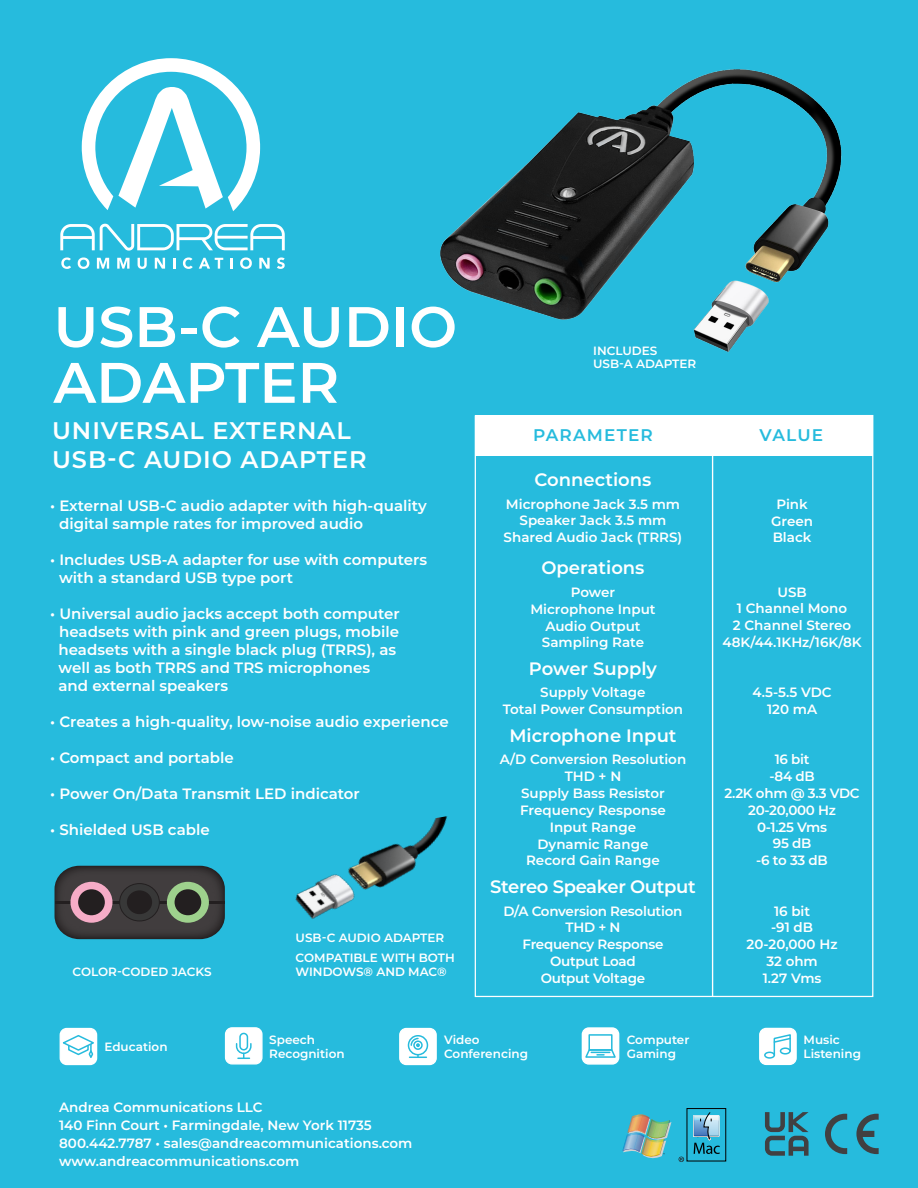
<style>
.page{position:relative;width:918px;height:1188px;background:#26bbdd}
.page>*{position:absolute;margin:0;border:0;box-sizing:border-box;transform-origin:0 0}
.t1{font:600 57px/55.8px "Montserrat";color:#fff}
.t2{font:600 24px/28.8px "Montserrat";letter-spacing:.04em;color:#fff}
.t3{font:600 18px "Montserrat";color:#fff}
.t4{font:600 18px "Montserrat";letter-spacing:-.02em;color:#fff}
.t5{font:600 16.95px "Montserrat";letter-spacing:.07em;color:#26bbdd}
.t6{font:600 15px/18px "Montserrat";color:#fff}
.t7{font:600 13.5px/16.8px "Montserrat";color:#fff;text-align:center}
.t8{font:600 13.5px/16.8px "Montserrat";letter-spacing:-.02em;color:#fff;text-align:center}
.t9{font:600 12px/14.4px "Montserrat";color:#fff}
</style>
<div class="page">
<svg style="left:61px;top:257px;width:10px;height:12px"></svg>
<svg style="left:78px;top:257px;width:11px;height:12px"></svg>
<svg style="left:97px;top:258px;width:12px;height:11px"></svg>
<svg style="left:117px;top:258px;width:13px;height:11px"></svg>
<svg style="left:138px;top:258px;width:9px;height:11px"></svg>
<svg style="left:155px;top:258px;width:10px;height:11px"></svg>
<svg style="left:173px;top:258px;width:2px;height:11px"></svg>
<svg style="left:183px;top:257px;width:10px;height:12px"></svg>
<svg style="left:199px;top:258px;width:24px;height:11px"></svg>
<svg style="left:230px;top:258px;width:3px;height:11px"></svg>
<svg style="left:240px;top:257px;width:12px;height:12px"></svg>
<svg style="left:259px;top:258px;width:11px;height:11px"></svg>
<svg style="left:277px;top:257px;width:8px;height:12px"></svg>
<svg style="left:60px;top:224px;width:225px;height:27px"></svg>
<svg style="left:81px;top:58px;width:180px;height:153px"></svg>
<hr style="left:712px;top:416px;width:1px;height:580px;background:#fff">
<div style="left:475px;top:415px;width:398px;height:41px;background:#fff"></div>
<svg style="left:55px;top:866px;width:170px;height:73px;background:#3c3839"></svg>
<hr style="left:55px;top:901px;width:170px;height:3px;background:#231f20">
<div style="left:70px;top:882px;width:42px;height:41px;background:#f6acc7;border-radius:50%"></div>
<div style="left:78px;top:889px;width:27px;height:26px;background:#231f20;border-radius:50%"></div>
<div style="left:167px;top:882px;width:42px;height:41px;background:#9ed18d;border-radius:50%"></div>
<div style="left:175px;top:889px;width:26px;height:26px;background:#231f20;border-radius:50%"></div>
<div style="left:119px;top:883px;width:41px;height:38px;background:#383838;border:1px solid #231f20;border-radius:50%"></div>
<div style="left:127px;top:890px;width:25px;height:24px;background:#231f20;border-radius:50%"></div>
<svg style="left:679px;top:1157px;width:5px;height:5px"></svg>
<img style="left:622px;top:1114px;width:49px;height:45px">
<div style="left:687px;top:1108px;width:39px;height:53px;border:1px solid #010101"></div>
<svg style="left:693px;top:1112px;width:27px;height:42px"></svg>
<div style="left:400px;top:1029px;width:36px;height:35px;background:#fff;border-radius:6px"></div>
<div style="left:399px;top:1028px;width:38px;height:37px;border:1px solid #fff;border-radius:6px"></div>
<div style="left:408px;top:1035px;width:20px;height:20px;border:2px solid #26bbdd;border-radius:50%"></div>
<div style="left:413px;top:1040px;width:10px;height:10px;border:2px solid #26bbdd;border-radius:50%"></div>
<svg style="left:410px;top:1055px;width:16px;height:3px"></svg>
<svg style="left:410px;top:1037px;width:10px;height:10px"></svg>
<div style="left:760px;top:1028px;width:36px;height:36px;background:#fff;border-radius:6px"></div>
<div style="left:759px;top:1028px;width:38px;height:37px;border:1px solid #fff;border-radius:6px"></div>
<div style="left:764px;top:1052px;width:11px;height:7px;border:2px solid #26bbdd;border-radius:50%"></div>
<svg style="left:773px;top:1034px;width:18px;height:23px"></svg>
<div style="left:60px;top:1029px;width:37px;height:35px;background:#fff;border-radius:6px"></div>
<div style="left:60px;top:1028px;width:37px;height:37px;border:1px solid #fff;border-radius:6px"></div>
<svg style="left:60px;top:1034px;width:37px;height:27px"></svg>
<div style="left:226px;top:1028px;width:36px;height:36px;background:#fff;border-radius:6px"></div>
<div style="left:225px;top:1027px;width:38px;height:38px;border:1px solid #fff;border-radius:6px"></div>
<div style="left:239px;top:1033px;width:9px;height:18px;border:2px solid #26bbdd;border-radius:4px"></div>
<svg style="left:235px;top:1042px;width:17px;height:17px"></svg>
<div style="left:582px;top:1028px;width:37px;height:36px;background:#fff;border-radius:6px"></div>
<div style="left:582px;top:1027px;width:37px;height:38px;border:1px solid #fff;border-radius:6px"></div>
<div style="left:588px;top:1034px;width:25px;height:17px;border:2px solid #26bbdd"></div>
<svg style="left:585px;top:1048px;width:31px;height:10px"></svg>
<svg style="left:825px;top:1114px;width:22px;height:40px"></svg>
<svg style="left:856px;top:1114px;width:23px;height:40px"></svg>
<svg style="left:765px;top:1112px;width:44px;height:44px"></svg>
<img style="left:440px;top:69px;width:402px;height:352px">
<img style="left:295px;top:816px;width:153px;height:103px">
<h1 class="t1" style="left:53px;top:296px;width:405px">USB-C AUDIO<br>ADAPTER</h1>
<h2 class="t2" style="left:52px;top:415px;width:316px">UNIVERSAL EXTERNAL<br>USB-C AUDIO ADAPTER</h2>
<p class="t6" style="left:59px;top:496px;width:369px;text-indent:-9px">• External USB-C audio adapter with high-quality digital sample rates for improved audio</p>
<p class="t6" style="left:59px;top:550px;width:370px;text-indent:-9px">• Includes USB-A adapter for use with computers with a standard USB type port</p>
<p class="t6" style="left:58px;top:604px;width:343px;text-indent:-8px">• Universal audio jacks accept both computer headsets with pink and green plugs, mobile headsets with a single black plug (TRRS), as well as both TRRS and TRS microphones and external speakers</p>
<p class="t6" style="left:50px;top:712px;width:400px">• Creates a high-quality, low-noise audio experience</p>
<p class="t6" style="left:50px;top:748px;width:185px">• Compact and portable</p>
<p class="t6" style="left:50px;top:784px;width:311px">• Power On/Data Transmit LED indicator</p>
<p class="t6" style="left:50px;top:820px;width:161px">• Shielded USB cable</p>
<p class="t9" style="left:72px;top:964px;width:141px">COLOR-CODED JACKS</p>
<p class="t9" style="left:296px;top:928px;width:161px;line-height:19.5px">USB-C AUDIO ADAPTER<br>COMPATIBLE WITH BOTH</p>
<p class="t9" style="left:296px;top:964px;width:153px">WINDOWS® AND MAC®</p>
<p class="t9" style="left:593px;top:343px;width:105px;line-height:13.5px">INCLUDES<br>USB-A ADAPTER</p>
<p class="t5" style="left:533px;top:423px;width:121px">PARAMETER</p>
<p class="t5" style="left:760px;top:422px;width:65px">VALUE</p>
<h3 class="t3" style="left:535px;top:467px;width:118px">Connections</h3>
<p class="t7" style="left:504px;top:495px;width:180px">Microphone Jack 3.5 mm<br>Speaker Jack 3.5 mm<br>Shared Audio Jack (TRRS)</p>
<h3 class="t3" style="left:541px;top:555px;width:105px">Operations</h3>
<p class="t7" style="left:530px;top:583px;width:127px">Power<br>Microphone Input<br>Audio Output<br>Sampling Rate</p>
<h3 class="t3" style="left:529px;top:656px;width:130px">Power Supply</h3>
<p class="t7" style="left:503px;top:684px;width:182px">Supply Voltage<br>Total Power Consumption</p>
<h3 class="t3" style="left:509px;top:723px;width:169px">Microphone Input</h3>
<p class="t7" style="left:500px;top:751px;width:188px">A/D Conversion Resolution<br>THD + N<br>Supply Bass Resistor<br>Frequency Response<br>Input Range<br>Dynamic Range<br>Record Gain Range</p>
<h3 class="t4" style="left:490px;top:874px;width:207px">Stereo Speaker Output</h3>
<p class="t8" style="left:504px;top:902px;width:180px">D/A Conversion Resolution<br>THD + N<br>Frequency Response<br>Output Load<br>Output Voltage</p>
<p class="t7" style="left:771px;top:495px;width:43px">Pink<br>Green<br>Black</p>
<p class="t7" style="left:723px;top:583px;width:141px">USB<br>1 Channel Mono<br>2 Channel Stereo<br>48K/44.1KHz/16K/8K</p>
<p class="t7" style="left:753px;top:684px;width:81px">4.5-5.5 VDC<br>120 mA</p>
<p class="t8" style="left:724px;top:750px;width:137px">16 bit<br>-84 dB<br>2.2K ohm @ 3.3 VDC<br>20-20,000 Hz<br>0-1.25 Vms<br>95 dB<br>-6 to 33 dB</p>
<p class="t7" style="left:747px;top:902px;width:92px">16 bit<br>-91 dB<br>20-20,000 Hz<br>32 ohm<br>1.27 Vms</p>
<p class="t9" style="left:444px;top:1032px;width:85px">Video<br>Conferencing</p>
<p class="t9" style="left:804px;top:1032px;width:59px">Music<br>Listening</p>
<p class="t9" style="left:104px;top:1039px;width:65px">Education</p>
<p class="t9" style="left:269px;top:1032px;width:77px">Speech<br>Recognition</p>
<p class="t9" style="left:627px;top:1032px;width:64px">Computer<br>Gaming</p>
<p class="t7" style="left:59px;top:1097px;width:355px;line-height:18px;text-align:left">Andrea Communications LLC<br>140 Finn Court • Farmingdale, New York 11735<br>800.442.7787 • sales@andreacommunications.com www.andreacommunications.com</p>
</div>
